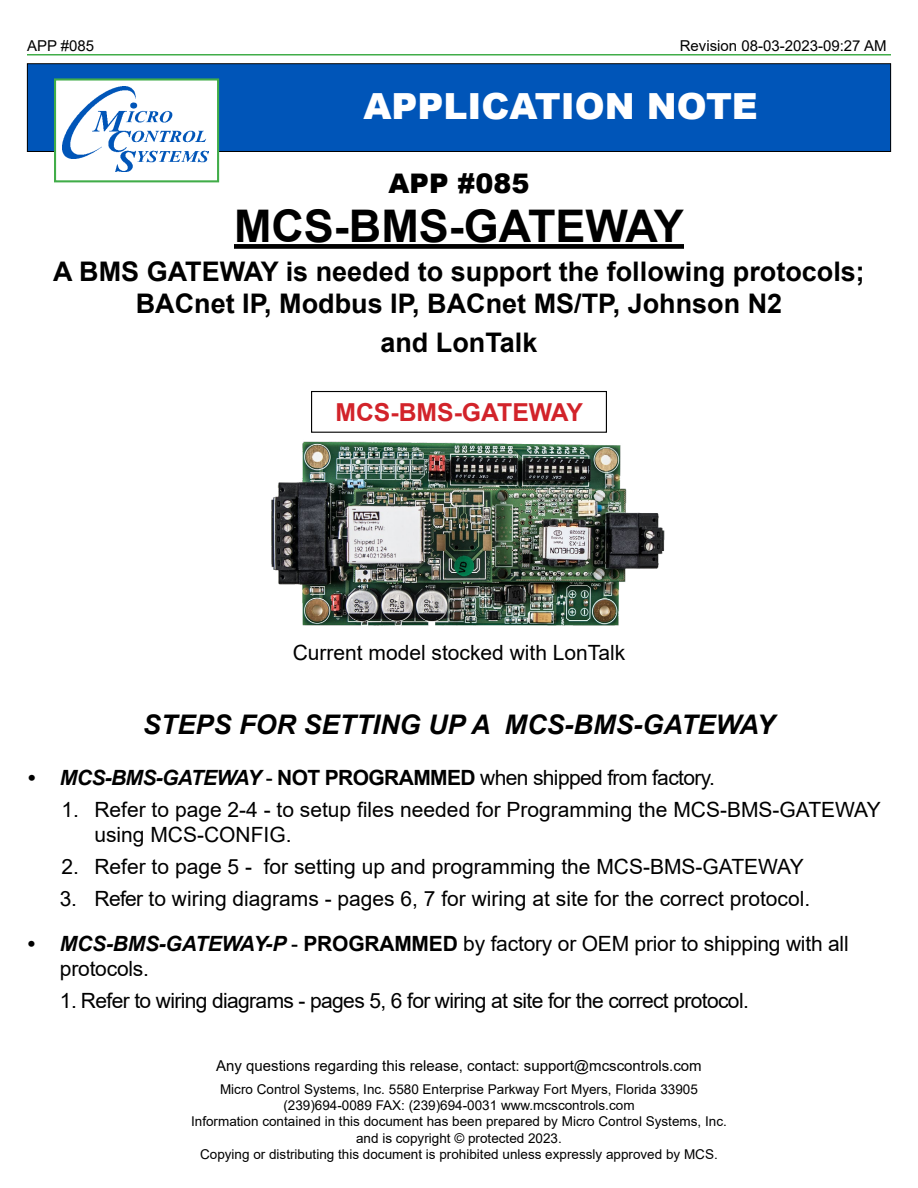
<style>
.page{position:relative;width:918px;height:1188px;background:#fff}
.page>*{position:absolute;margin:0;border:0;box-sizing:border-box;transform-origin:0 0}
.t1{font:700 45px "Arial";color:#000}
.t2{font:900 36px "Arial";color:#fff}
.t3{font:700 27px/32.4px "Arial";color:#000;text-align:center}
.t4{font:italic 700 27px "Arial";color:#000}
.t5{font:900 27px "Arial";color:#000}
.t6{font:700 24.75px "Arial";color:#d2232a}
.t7{font:21px/25.2px "Arial";color:#000}
.t8{font:21px "Arial";letter-spacing:-.03em;color:#000}
.t9{font:15px "Arial";color:#000}
.t10{font:13.5px/16.2px "Arial";color:#000;text-align:center}
.s1{font-weight:700;font-style:italic}
.s2{font-weight:700}
</style>
<div class="page">
<hr style="left:27px;top:54px;width:864px;height:2px;background:#41ad49">
<div style="left:27px;top:64px;width:864px;height:88px;background:#0055b8"></div>
<div style="left:27px;top:63px;width:864px;height:89px;border:1px solid #000"></div>
<div style="left:55px;top:79px;width:163px;height:102px;background:#fff"></div>
<img style="left:63px;top:86px;width:146px;height:86px">
<div style="left:54px;top:78px;width:165px;height:104px;border:2px solid #41ad49"></div>
<div style="left:234px;top:244px;width:450px;height:5px;background:#000"></div>
<div style="left:311px;top:391px;width:296px;height:42px;border:1px solid #000"></div>
<img style="left:271px;top:432px;width:394px;height:194px">
<p class="t9" style="left:27px;top:36px;width:69px">APP #085</p>
<p class="t9" style="left:680px;top:36px;width:208px">Revision 08-03-2023-09:27 AM</p>
<h2 class="t2" style="left:363px;top:80px;width:396px">APPLICATION NOTE</h2>
<p class="t5" style="left:389px;top:163px;width:142px">APP #085</p>
<h1 class="t1" style="left:234px;top:194px;width:451px">MCS-BMS-GATEWAY</h1>
<p class="t3" style="left:53px;top:255px;width:813px">A BMS GATEWAY is needed to support the following protocols;<br>BACnet IP, Modbus IP, BACnet MS/TP, Johnson N2</p>
<p class="t3" style="left:380px;top:327px;width:158px">and LonTalk</p>
<p class="t6" style="left:335px;top:395px;width:249px">MCS-BMS-GATEWAY</p>
<p class="t7" style="left:293px;top:640px;width:334px">Current model stocked with LonTalk</p>
<p class="t4" style="left:143px;top:707px;width:634px">STEPS FOR SETTING UP A MCS-BMS-GATEWAY</p>
<p class="t8" style="left:27px;top:763px;width:689px"><span class="s1">• MCS-BMS-GATEWAY</span> - <span class="s2">NOT PROGRAMMED</span> when shipped from factory.</p>
<p class="t7" style="left:94px;top:796px;width:788px;text-indent:-33px">1. Refer to page 2-4 - to setup files needed for Programming the MCS-BMS-GATEWAY using MCS-CONFIG.</p>
<p class="t7" style="left:61px;top:854px;width:744px">2. Refer to page 5 - for setting up and programming the MCS-BMS-GATEWAY</p>
<p class="t7" style="left:60px;top:886px;width:752px">3. Refer to wiring diagrams - pages 6, 7 for wiring at site for the correct protocol.</p>
<p class="t7" style="left:60px;top:931px;width:790px;text-indent:-33px"><span class="s1">• MCS-BMS-GATEWAY-P</span> - <span class="s2">PROGRAMMED</span> by factory or OEM prior to shipping with all protocols.</p>
<p class="t8" style="left:60px;top:986px;width:690px">1. Refer to wiring diagrams - pages 5, 6 for wiring at site for the correct protocol.</p>
<p class="t9" style="left:216px;top:1056px;width:487px">Any questions regarding this release, contact: support@mcscontrols.com</p>
<p class="t10" style="left:191px;top:1081px;width:537px">Micro Control Systems, Inc. 5580 Enterprise Parkway Fort Myers, Florida 33905 (239)694-0089 FAX: (239)694-0031 www.mcscontrols.com<br>Information contained in this document has been prepared by Micro Control Systems, Inc. and is copyright © protected 2023.<br>Copying or distributing this document is prohibited unless expressly approved by MCS.</p>
</div>
